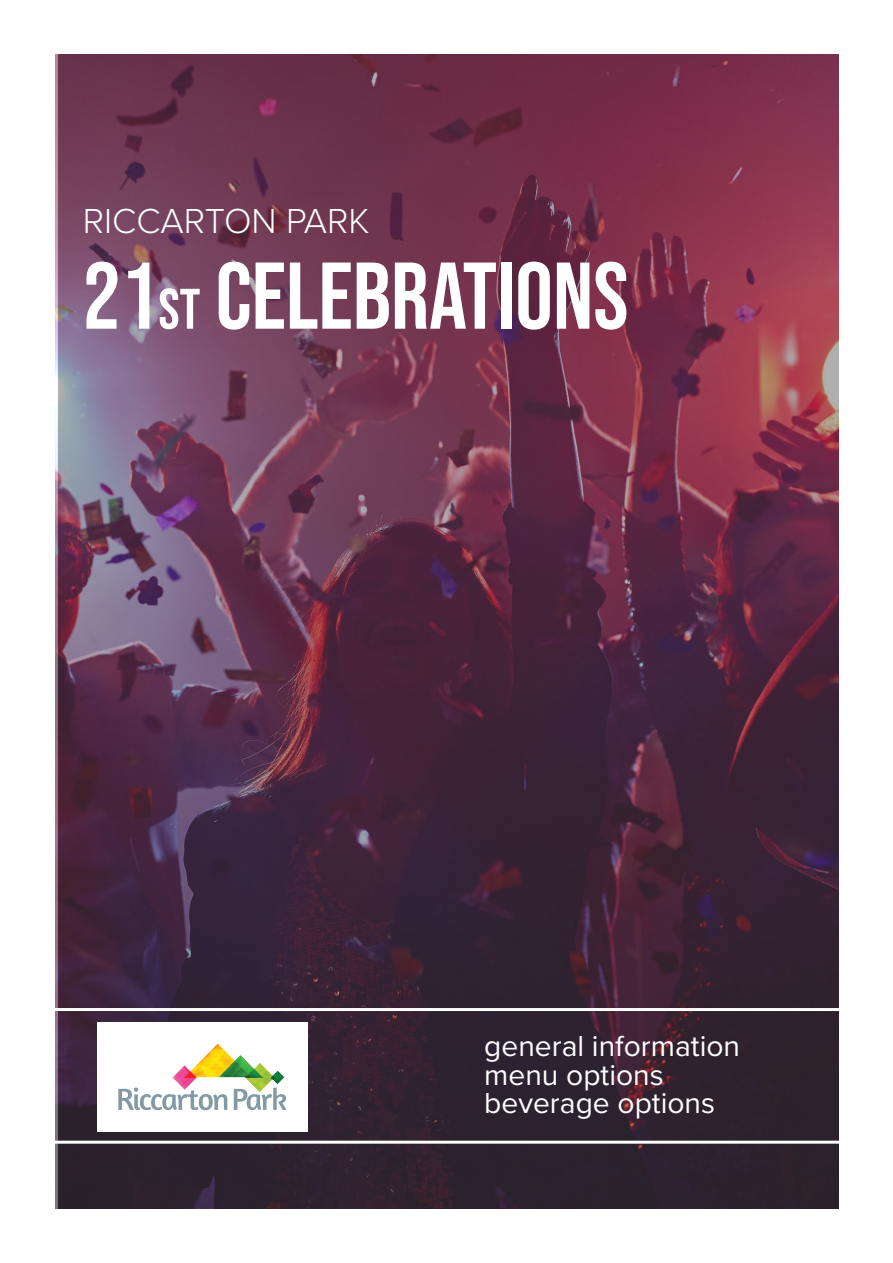
<style>
.page{position:relative;width:893px;height:1263px;background:#fff}
.page>*{position:absolute;margin:0;border:0;box-sizing:border-box;transform-origin:0 0}
.t1{font:94.5px "Bebas Neue";color:#fff}
.t2{font:300 36px "Proxima Nova";color:#fff}
.t3{font:30px/28.5px "Proxima Nova";color:#fff}
.s1{font-size:57px}
</style>
<div class="page">
<img style="left:56px;top:54px;width:783px;height:1155px">
<div style="left:97px;top:1022px;width:211px;height:109px;background:#fff"></div>
<svg style="left:118px;top:1087px;width:169px;height:23px"></svg>
<img style="left:172px;top:1043px;width:113px;height:49px">
<hr style="left:0;top:1008px;width:893px;height:3px;background:#fff">
<hr style="left:0;top:1141px;width:893px;height:3px;background:#fff">
<p class="t2" style="left:83px;top:194px;width:288px">RICCARTON PARK</p>
<h1 class="t1" style="left:83px;top:242px;width:547px">21<span class="s1">st</span> CELEBRATIONS</h1>
<p class="t3" style="left:484px;top:1031px;width:257px">general information menu options beverage options</p>
</div>
